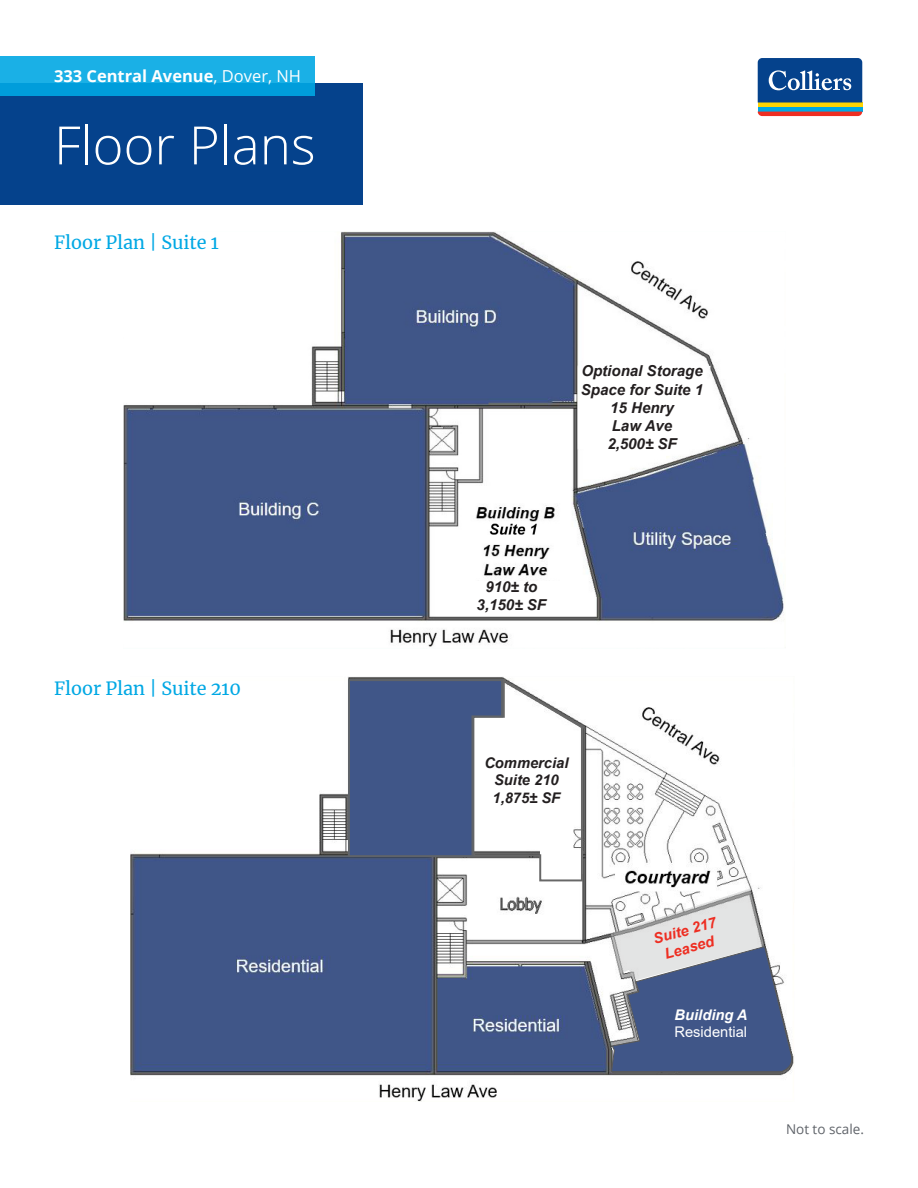
<style>
.page{position:relative;width:918px;height:1188px;background:#fff}
.page>*{position:absolute;margin:0;border:0;box-sizing:border-box;transform-origin:0 0}
.t1{font:300 52.95px "Open Sans";color:#fff}
.t2{font:18px "Merriweather";color:#00a8e4}
.t3{font:700 16.5px "Open Sans";color:#fff}
.t4{font:italic 700 15px/18.1px "Arial";color:#231f20}
.t5{font:italic 700 14.7px "Arial";color:#231f20}
.t6{font:italic 700 14.7px "Arial";color:#ee2e22}
.t7{font:14.7px "Arial";color:#fff}
.t8{font:italic 700 14.7px "Arial";color:#fff}
.t9{font:13.5px "Open Sans";color:#5f6369}
.s1{font-weight:400}
</style>
<div class="page">
<div style="left:0;top:83px;width:363px;height:122px;background:#05428c"></div>
<div style="left:0;top:56px;width:315px;height:40px;background:linear-gradient(to bottom,#24b7ea,#029edc)"></div>
<svg style="left:756px;top:56px;width:108px;height:62px"></svg>
<div style="left:758px;top:107px;width:104px;height:5px;background:#00a8e4"></div>
<hr style="left:758px;top:103px;width:104px;height:4px;background:#fed503">
<svg style="left:758px;top:112px;width:104px;height:4px"></svg>
<svg style="left:758px;top:58px;width:104px;height:45px;background:#225896"></svg>
<img style="left:123px;top:232px;width:661px;height:415px">
<div style="left:581px;top:371px;width:125px;height:78px;background:#fff"></div>
<div style="left:455px;top:581px;width:113px;height:32px;background:#fff"></div>
<img style="left:131px;top:677px;width:655px;height:424px">
<svg style="left:347px;top:678px;width:237px;height:204px"></svg>
<div style="left:479px;top:757px;width:95px;height:46px;background:#fff"></div>
<svg style="left:610px;top:889px;width:184px;height:184px"></svg>
<p class="t3" style="left:54px;top:65px;width:249px">333 Central Avenue<span class="s1">, Dover, NH</span></p>
<p class="t1" style="left:54px;top:109px;width:263px">Floor Plans</p>
<p class="t2" style="left:54px;top:230px;width:166px">Floor Plan | Suite 1</p>
<p class="t2" style="left:54px;top:676px;width:189px">Floor Plan | Suite 210</p>
<p class="t4" style="left:581px;top:363px;width:124px">Optional Storage<br>Space for Suite 1</p>
<p class="t4" style="left:610px;top:399px;width:65px">15 Henry</p>
<p class="t4" style="left:612px;top:417px;width:62px">Law Ave</p>
<p class="t4" style="left:607px;top:435px;width:71px">2,500± SF</p>
<p class="t4" style="left:485px;top:578px;width:53px">910± to</p>
<p class="t4" style="left:477px;top:596px;width:71px">3,150± SF</p>
<p class="t5" style="left:484px;top:753px;width:86px">Commercial</p>
<p class="t5" style="left:494px;top:771px;width:66px">Suite 210</p>
<p class="t5" style="left:493px;top:788px;width:69px">1,875± SF</p>
<p class="t6" style="left:651px;top:929px;width:66px;rotate:-15deg">Suite 217</p>
<p class="t6" style="left:662px;top:945px;width:52px;rotate:-15deg">Leased</p>
<p class="t8" style="left:675px;top:1005px;width:74px">Building A</p>
<p class="t7" style="left:674px;top:1022px;width:74px">Residential</p>
<p class="t9" style="left:786px;top:1120px;width:79px">Not to scale.</p>
</div>
